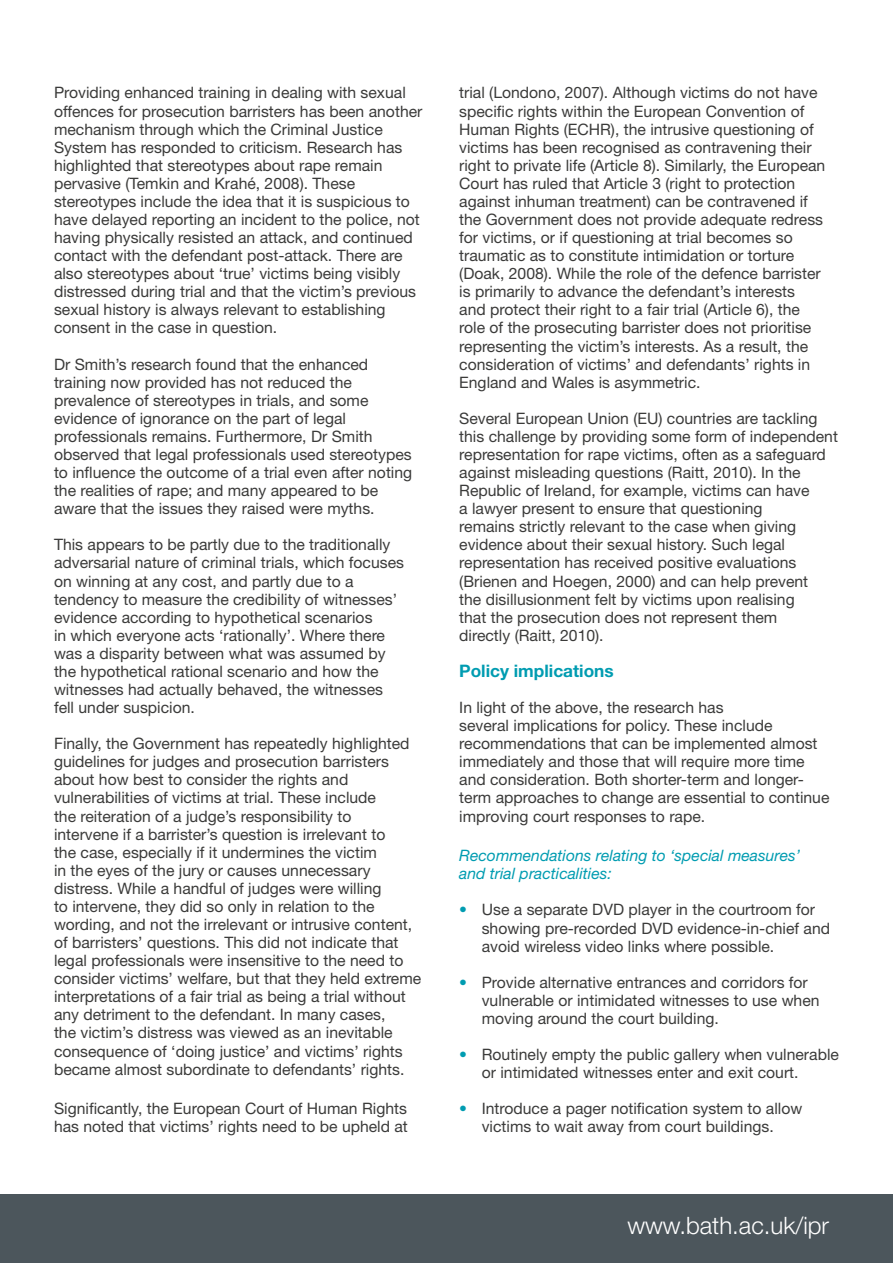
<style>
.page{position:relative;width:893px;height:1263px;background:#fff}
.page>*{position:absolute;margin:0;border:0;box-sizing:border-box;transform-origin:0 0}
.t1{font:300 24px "Helvetica Neue LT Std";color:#fff}
.Pa2{font:700 17.25px "Helvetica Neue LT Std";color:#009cb1}
.Pa5{font:15.75px/18px "Helvetica Neue LT Std";color:#3b3b3a}
.Pa2-2{font:15.75px/18px "Helvetica Neue LT Std";color:#3b3b3a}
.Pa2-3{font:italic 15.75px "Helvetica Neue LT Std";color:#009cb1}
.s1{color:#009cb1}
</style>
<div class="page">
<div style="left:0;top:1195px;width:893px;height:68px;background:#4c565c"></div>
<p class="Pa5" style="left:54px;top:84px;width:370px">Providing enhanced training in dealing with sexual offences for prosecution barristers has been another mechanism through which the Criminal Justice System has responded to criticism. Research has highlighted that stereotypes about rape remain pervasive (Temkin and Krahé, 2008). These stereotypes include the idea that it is suspicious to have delayed reporting an incident to the police, not having physically resisted an attack, and continued contact with the defendant post-attack. There are also stereotypes about ‘true’ victims being visibly distressed during trial and that the victim’s previous sexual history is always relevant to establishing consent in the case in question.</p>
<p class="Pa5" style="left:54px;top:355px;width:360px">Dr Smith’s research found that the enhanced training now provided has not reduced the prevalence of stereotypes in trials, and some evidence of ignorance on the part of legal professionals remains. Furthermore, Dr Smith observed that legal professionals used stereotypes to influence the outcome of a trial even after noting the realities of rape; and many appeared to be aware that the issues they raised were myths.</p>
<p class="Pa5" style="left:54px;top:535px;width:352px">This appears to be partly due to the traditionally adversarial nature of criminal trials, which focuses on winning at any cost, and partly due to a tendency to measure the credibility of witnesses’ evidence according to hypothetical scenarios<br>in which everyone acts ‘rationally’. Where there was a disparity between what was assumed by the hypothetical rational scenario and how the witnesses had actually behaved, the witnesses</p>
<p class="Pa5" style="left:54px;top:698px;width:142px">fell under suspicion.</p>
<p class="Pa5" style="left:54px;top:734px;width:369px">Finally, the Government has repeatedly highlighted guidelines for judges and prosecution barristers about how best to consider the rights and vulnerabilities of victims at trial. These include<br>the reiteration of a judge’s responsibility to<br>intervene if a barrister’s question is irrelevant to<br>the case, especially if it undermines the victim<br>in the eyes of the jury or causes unnecessary distress. While a handful of judges were willing<br>to intervene, they did so only in relation to the wording, and not the irrelevant or intrusive content, of barristers’ questions. This did not indicate that legal professionals were insensitive to the need to consider victims’ welfare, but that they held extreme interpretations of a fair trial as being a trial without any detriment to the defendant. In many cases,<br>the victim’s distress was viewed as an inevitable consequence of ‘doing justice’ and victims’ rights became almost subordinate to defendants’ rights.</p>
<p class="Pa2-2" style="left:54px;top:1099px;width:355px">Significantly, the European Court of Human Rights has noted that victims’ rights need to be upheld at</p>
<p class="Pa2-2" style="left:459px;top:84px;width:368px">trial (Londono, 2007). Although victims do not have specific rights within the European Convention of Human Rights (ECHR), the intrusive questioning of victims has been recognised as contravening their right to private life (Article 8). Similarly, the European Court has ruled that Article 3 (right to protection against inhuman treatment) can be contravened if the Government does not provide adequate redress for victims, or if questioning at trial becomes so traumatic as to constitute intimidation or torture (Doak, 2008). While the role of the defence barrister is primarily to advance the defendant’s interests and protect their right to a fair trial (Article 6), the role of the prosecuting barrister does not prioritise representing the victim’s interests. As a result, the consideration of victims’ and defendants’ rights in England and Wales is asymmetric.</p>
<p class="Pa2-2" style="left:459px;top:409px;width:380px">Several European Union (EU) countries are tackling this challenge by providing some form of independent representation for rape victims, often as a safeguard against misleading questions (Raitt, 2010). In the Republic of Ireland, for example, victims can have</p>
<p class="Pa2-2" style="left:459px;top:499px;width:305px">a lawyer present to ensure that questioning</p>
<p class="Pa2-2" style="left:459px;top:517px;width:350px">remains strictly relevant to the case when giving evidence about their sexual history. Such legal representation has received positive evaluations (Brienen and Hoegen, 2000) and can help prevent the disillusionment felt by victims upon realising that the prosecution does not represent them</p>
<p class="Pa2-2" style="left:459px;top:626px;width:146px">directly (Raitt, 2010).</p>
<p class="Pa2" style="left:459px;top:660px;width:156px">Policy implications</p>
<p class="Pa2-2" style="left:459px;top:698px;width:372px">In light of the above, the research has<br>several implications for policy. These include recommendations that can be implemented almost immediately and those that will require more time and consideration. Both shorter-term and longer&shy;term approaches to change are essential to continue improving court responses to rape.</p>
<p class="Pa2-3" style="left:459px;top:846px;width:342px">Recommendations relating to ‘special measures’</p>
<p class="Pa2-3" style="left:459px;top:864px;width:154px">and trial practicalities:</p>
<p class="Pa2-2" style="left:459px;top:900px;width:357px"><span class="s1">•</span> Use a separate DVD player in the courtroom for</p>
<p class="Pa2-2" style="left:482px;top:919px;width:350px">showing pre-recorded DVD evidence-in-chief and</p>
<p class="Pa2-2" style="left:482px;top:937px;width:294px">avoid wireless video links where possible.</p>
<p class="Pa2-2" style="left:482px;top:973px;width:339px;text-indent:-23px"><span class="s1">•</span> Provide alternative entrances and corridors for vulnerable or intimidated witnesses to use when</p>
<p class="Pa2-2" style="left:482px;top:1009px;width:239px">moving around the court building.</p>
<p class="Pa2-2" style="left:482px;top:1045px;width:359px;text-indent:-23px"><span class="s1">•</span> Routinely empty the public gallery when vulnerable or intimidated witnesses enter and exit court.</p>
<p class="Pa2-2" style="left:459px;top:1099px;width:345px"><span class="s1">•</span> Introduce a pager notification system to allow</p>
<p class="Pa2-2" style="left:482px;top:1117px;width:293px">victims to wait away from court buildings.</p>
<p class="t1" style="left:627px;top:1211px;width:203px">www.bath.ac.uk/ipr</p>
</div>
